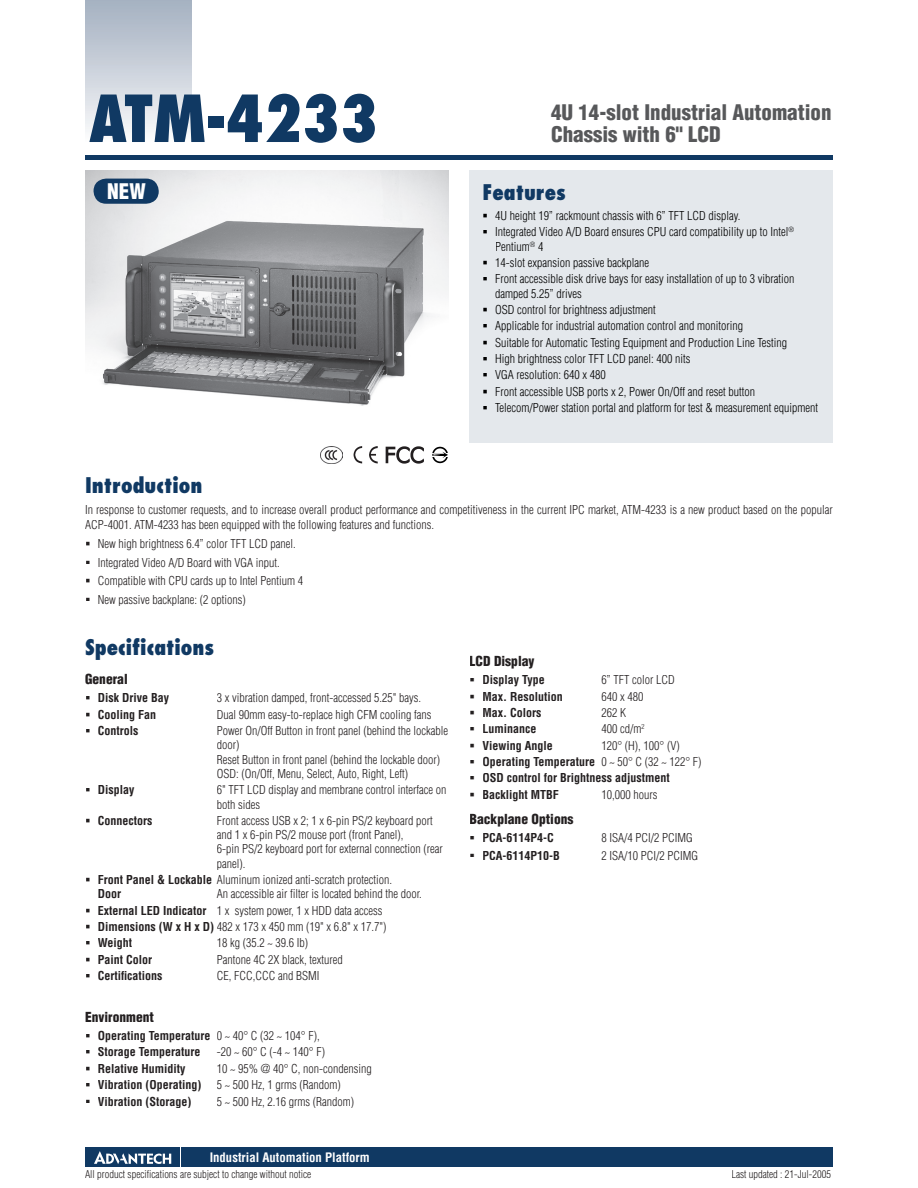
<style>
.page{position:relative;width:918px;height:1188px;background:#fff}
.page>*{position:absolute;margin:0;border:0;box-sizing:border-box;transform-origin:0 0}
.t1{font:800 condensed 63px "Futura";color:#103963}
.t2{font:900 condensed 21px/22.5px "Helvetica";color:#57585a}
.t3{font:800 condensed 21px "Futura";color:#103963}
.t4{font:900 condensed 21px "Helvetica";color:#fff}
.t5{font:900 condensed 13.5px "Helvetica";color:#231f20}
.t6{font:700 condensed 12.75px "Helvetica";color:#fff}
.t7{font:300 condensed 12px/14.2px "Helvetica";color:#231f20}
.t8{font:300 condensed 12px/14.2px "Helvetica";color:#000}
.t9{font:700 condensed 12px "Helvetica";color:#231f20}
.t10{font:300 condensed 10.5px "Helvetica";color:#231f20}
.s1{font-weight:700}
.s2{font-weight:300}
</style>
<div class="page">
<div style="left:85px;top:155px;width:748px;height:5px;background:#103963"></div>
<div style="left:182px;top:1147px;width:651px;height:20px;background:#103963"></div>
<div style="left:85px;top:0;width:106px;height:143px;background:linear-gradient(to bottom,#a3afc0,#fbfbfc)"></div>
<div style="left:470px;top:170px;width:363px;height:272px;background:#e4e8ec"></div>
<div style="left:85px;top:1147px;width:95px;height:20px;background:#103963"></div>
<svg style="left:94px;top:1151px;width:77px;height:13px"></svg>
<img style="left:85px;top:170px;width:363px;height:236px">
<img style="left:354px;top:446px;width:23px;height:17px">
<img style="left:321px;top:446px;width:21px;height:17px">
<svg style="left:386px;top:447px;width:38px;height:16px"></svg>
<svg style="left:432px;top:447px;width:16px;height:16px"></svg>
<div style="left:94px;top:179px;width:65px;height:25px;background:#103963;border-radius:13px"></div>
<h1 class="t1" style="left:89px;top:78px;width:291px">ATM-4233</h1>
<h2 class="t4" style="left:107px;top:178px;width:40px">NEW</h2>
<h2 class="t2" style="left:551px;top:100px;width:282px">4U 14-slot Industrial Au to ma tion<br>Chassis with 6" LCD</h2>
<h2 class="t3" style="left:482px;top:178px;width:85px">Features</h2>
<p class="t8" style="left:482px;top:208px;width:259px">▪ 4U height 19” rackmount chassis with 6” TFT LCD display.</p>
<p class="t8" style="left:495px;top:225px;width:300px;text-indent:-13px">▪ Integrated Video A/D Board ensures CPU card compatibility up to Intel<sup>®<br></sup>Pentium<sup>®</sup> 4</p>
<p class="t8" style="left:482px;top:255px;width:168px">▪ 14-slot expansion passive backplane</p>
<p class="t8" style="left:495px;top:272px;width:301px;text-indent:-13px">▪ Front accessible disk drive bays for easy installation of up to 3 vibration damped 5.25” drives</p>
<p class="t8" style="left:482px;top:302px;width:175px">▪ OSD control for brightness adjustment</p>
<p class="t8" style="left:482px;top:319px;width:262px">▪ Applicable for industrial automation control and monitoring</p>
<p class="t8" style="left:482px;top:335px;width:306px">▪ Suitable for Automatic Testing Equipment and Production Line Testing</p>
<p class="t8" style="left:482px;top:352px;width:209px">▪ High brightness color TFT LCD panel: 400 nits</p>
<p class="t8" style="left:482px;top:368px;width:125px">▪ VGA resolution: 640 x 480</p>
<p class="t8" style="left:482px;top:384px;width:274px">▪ Front accessible USB ports x 2, Power On/Off and reset button</p>
<p class="t8" style="left:482px;top:401px;width:337px">▪ Telecom/Power station portal and platform for test &amp; measurement equipment</p>
<h2 class="t3" style="left:85px;top:472px;width:119px">Introduction</h2>
<p class="t7" style="left:85px;top:503px;width:749px;line-height:15px">In response to customer requests, and to increase overall product performance and competitiveness in the current IPC market, ATM-4233 is a new product based on the popular<br>ACP-4001. ATM-4233 has been equipped with the following features and functions.</p>
<p class="t7" style="left:85px;top:536px;width:212px">▪ New high brightness 6.4” color TFT LCD panel.</p>
<p class="t7" style="left:85px;top:555px;width:196px">▪ Integrated Video A/D Board with VGA input.</p>
<p class="t7" style="left:85px;top:573px;width:220px">▪ Compatible with CPU cards up to Intel Pentium 4</p>
<p class="t7" style="left:85px;top:592px;width:162px">▪ New passive backplane: (2 options)</p>
<h2 class="t3" style="left:85px;top:633px;width:131px">Specifications</h2>
<p class="t5" style="left:85px;top:671px;width:44px">General</p>
<p class="t9" style="left:85px;top:691px;width:86px">▪ Disk Drive Bay</p>
<p class="t7" style="left:217px;top:691px;width:206px">3 x vibration damped, front-accessed 5.25" bays.</p>
<p class="t9" style="left:85px;top:707px;width:73px">▪ Cooling Fan</p>
<p class="t7" style="left:217px;top:707px;width:216px">Dual 90mm easy-to-replace high CFM cooling fans</p>
<p class="t9" style="left:85px;top:724px;width:55px">▪ Controls</p>
<p class="t7" style="left:217px;top:724px;width:233px">Power On/Off Button in front panel (behind the lockable door)<br>Reset Button in front panel (behind the lockable door)<br>OSD: (On/Off, Menu, Select, Auto, Right, Left)</p>
<p class="t9" style="left:85px;top:783px;width:51px">▪ Display</p>
<p class="t7" style="left:217px;top:783px;width:231px">6" TFT LCD display and membrane control interface on both sides</p>
<p class="t9" style="left:85px;top:813px;width:69px">▪ Connectors</p>
<p class="t7" style="left:217px;top:813px;width:227px">Front access USB x 2; 1 x 6-pin PS/2 keyboard port and 1 x 6-pin PS/2 mouse port (front Panel),<br>6-pin PS/2 keyboard port for external connection (rear panel).</p>
<p class="t7" style="left:98px;top:873px;width:296px;text-indent:-13px">▪ <span class="s1">Front Panel &amp; Lockable</span> Aluminum ionized anti-scratch protection.<br><span class="s1">Door</span></p>
<p class="t7" style="left:217px;top:887px;width:207px">An accessible air filter is located behind the door.</p>
<p class="t7" style="left:85px;top:903px;width:299px">▪ <span class="s1">External LED Indicator</span> 1 x system power, 1 x HDD data access</p>
<p class="t7" style="left:85px;top:920px;width:303px">▪ <span class="s1">Dimensions (W x H x D)</span> 482 x 173 x 450 mm (19" x 6.8" x 17.7")</p>
<p class="t9" style="left:85px;top:936px;width:49px">▪ Weight</p>
<p class="t7" style="left:217px;top:936px;width:93px">18 kg (35.2 ~ 39.6 Ib)</p>
<p class="t9" style="left:85px;top:952px;width:69px">▪ Paint Color</p>
<p class="t7" style="left:217px;top:952px;width:127px">Pantone 4C 2X black, textured</p>
<p class="t9" style="left:85px;top:969px;width:79px">▪ Certifications</p>
<p class="t7" style="left:217px;top:969px;width:104px">CE, FCC,CCC and BSMI</p>
<p class="t5" style="left:85px;top:1008px;width:70px">Environment</p>
<p class="t9" style="left:85px;top:1028px;width:236px">▪ Operating Temperature <span class="s2">0 ~ 40° C (32 ~ 104° F),</span></p>
<p class="t9" style="left:85px;top:1045px;width:117px">▪ Storage Temperature</p>
<p class="t7" style="left:217px;top:1045px;width:110px">-20 ~ 60° C (-4 ~ 140° F)</p>
<p class="t9" style="left:85px;top:1061px;width:102px">▪ Relative Humidity</p>
<p class="t7" style="left:217px;top:1061px;width:156px">10 ~ 95% @ 40° C, non-condensing</p>
<p class="t9" style="left:85px;top:1078px;width:118px">▪ Vibration (Operating)</p>
<p class="t7" style="left:217px;top:1078px;width:125px">5 ~ 500 Hz, 1 grms (Random)</p>
<p class="t9" style="left:85px;top:1094px;width:108px">▪ Vibration (Storage)</p>
<p class="t7" style="left:217px;top:1094px;width:139px">5 ~ 500 Hz, 2.16 grms (Random)</p>
<p class="t5" style="left:470px;top:652px;width:66px">LCD Display</p>
<p class="t9" style="left:470px;top:673px;width:77px">▪ Display Type</p>
<p class="t7" style="left:601px;top:673px;width:75px">6” TFT color LCD</p>
<p class="t9" style="left:470px;top:689px;width:95px">▪ Max. Resolution</p>
<p class="t7" style="left:601px;top:689px;width:43px">640 x 480</p>
<p class="t9" style="left:470px;top:705px;width:73px">▪ Max. Colors</p>
<p class="t7" style="left:601px;top:705px;width:26px">262 K</p>
<p class="t9" style="left:470px;top:722px;width:68px">▪ Luminance</p>
<p class="t7" style="left:601px;top:722px;width:45px">400 cd/m<sup>2</sup></p>
<p class="t9" style="left:470px;top:738px;width:85px">▪ Viewing Angle</p>
<p class="t7" style="left:601px;top:738px;width:80px">120° (H), 100° (V)</p>
<p class="t9" style="left:470px;top:754px;width:234px">▪ Operating Temperature <span class="s2">0 ~ 50° C (32 ~ 122° F)</span></p>
<p class="t9" style="left:470px;top:771px;width:202px">▪ OSD control for Brightness adjustment</p>
<p class="t9" style="left:470px;top:787px;width:91px">▪ Backlight MTBF</p>
<p class="t7" style="left:601px;top:787px;width:57px">10,000 hours</p>
<p class="t5" style="left:470px;top:811px;width:105px">Backplane Options</p>
<p class="t9" style="left:470px;top:831px;width:86px">▪ PCA-6114P4-C</p>
<p class="t7" style="left:601px;top:831px;width:93px">8 ISA/4 PCI/2 PCIMG</p>
<p class="t9" style="left:470px;top:848px;width:92px">▪ PCA-6114P10-B</p>
<p class="t7" style="left:601px;top:848px;width:98px">2 ISA/10 PCI/2 PCIMG</p>
<p class="t6" style="left:210px;top:1150px;width:162px">Industrial Automation Platform</p>
<p class="t10" style="left:85px;top:1168px;width:228px">All product specifications are subject to change without notice</p>
<p class="t10" style="left:731px;top:1168px;width:101px">Last updated : 21-Jul-2005</p>
</div>
